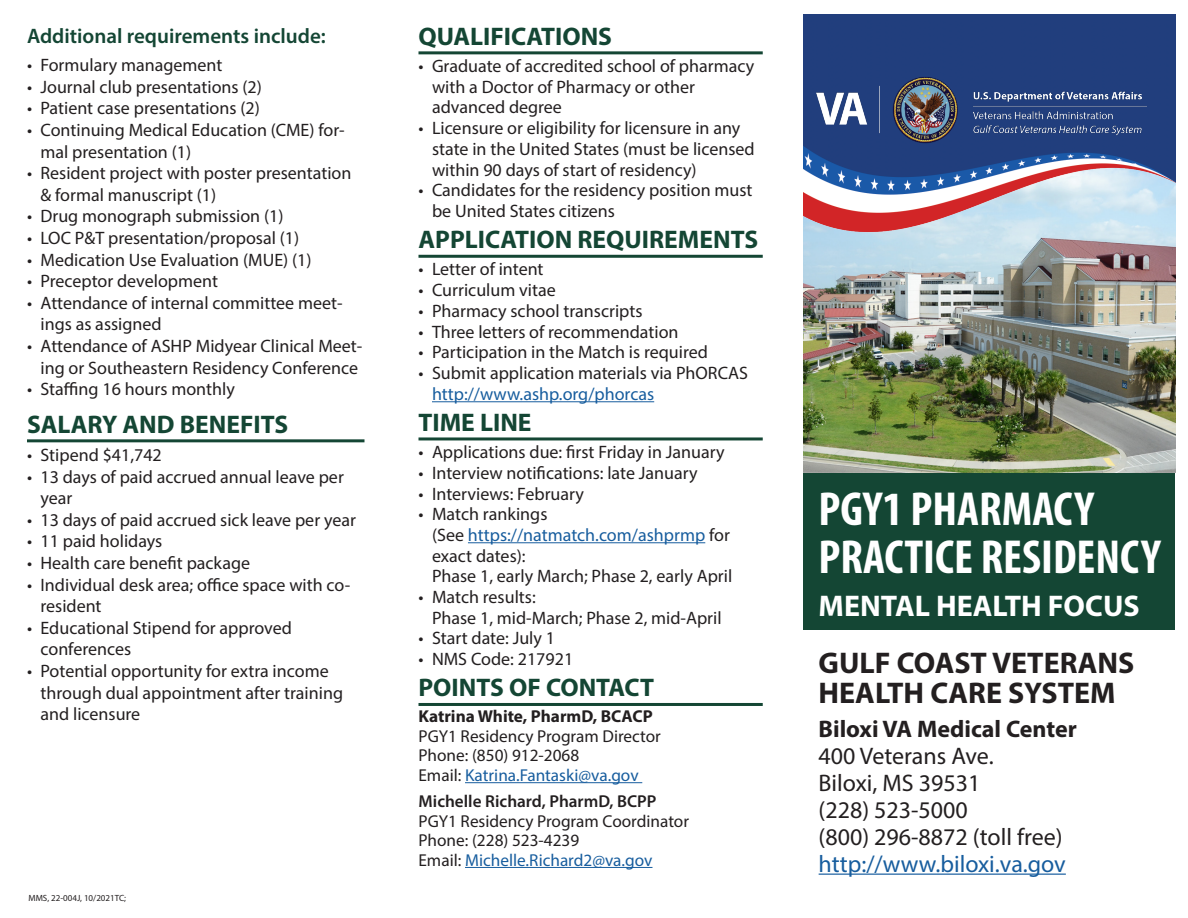
<style>
.page{position:relative;width:1188px;height:918px;background:#fff}
.page>*{position:absolute;margin:0;border:0;box-sizing:border-box;transform-origin:0 0}
.t1{font:700 condensed 48px "Myriad Pro";color:#fff}
.t2{font:700 30px "Myriad Pro";color:#231f20}
.t3{font:700 30px "Myriad Pro";color:#fff}
.t4{font:700 25.5px "Myriad Pro";color:#144634}
.t5{font:24px "Myriad Pro";color:#231f20}
.t6{font:24px "Myriad Pro";color:#175d9e}
.t7{font:700 24px "Myriad Pro";color:#231f20}
.t8{font:600 21px "Myriad Pro";color:#144634}
.t9{font:18px/21.6px "Myriad Pro";color:#231f20}
.t10{font:17.25px "Myriad Pro";color:#231f20}
.t11{font:17.25px "Myriad Pro";color:#175d9e}
.t12{font:600 17.25px "Myriad Pro";color:#231f20}
.t13{font:700 17.25px "Myriad Pro";color:#231f20}
.t14{font:9px "Myriad Pro";color:#231f20}
.s1{color:#175d9e}
.s2{color:#231f20}
</style>
<div class="page">
<div style="left:803px;top:459px;width:372px;height:171px;background:#144634"></div>
<img style="left:803px;top:236px;width:372px;height:236px">
<hr style="left:819px;top:874px;width:247px;height:1px;background:#175d9e">
<hr style="left:27px;top:439px;width:337px;height:3px;background:#144634">
<hr style="left:418px;top:51px;width:345px;height:3px;background:#144634">
<hr style="left:418px;top:255px;width:345px;height:3px;background:#144634">
<hr style="left:432px;top:401px;width:222px;height:1px;background:#175d9e">
<hr style="left:418px;top:437px;width:345px;height:3px;background:#144634">
<hr style="left:468px;top:542px;width:237px;height:1px;background:#175d9e">
<hr style="left:418px;top:703px;width:345px;height:3px;background:#144634">
<hr style="left:465px;top:782px;width:177px;height:1px;background:#175d9e">
<hr style="left:465px;top:867px;width:187px;height:1px;background:#175d9e">
<img style="left:803px;top:14px;width:372px;height:222px">
<img style="left:817px;top:75px;width:330px;height:69px">
<p class="t8" style="left:27px;top:22px;width:300px">Additional requirements include:</p>
<p class="t9" style="left:27px;top:54px;width:197px">• Formulary management</p>
<p class="t9" style="left:27px;top:76px;width:236px">• Journal club presentations (2)</p>
<p class="t9" style="left:27px;top:97px;width:234px">• Patient case presentations (2)</p>
<p class="t9" style="left:40px;top:119px;width:306px;text-indent:-14px">• Continuing Medical Education (CME) for&shy;mal presentation (1)</p>
<p class="t9" style="left:40px;top:162px;width:312px;text-indent:-14px">• Resident project with poster presentation &amp; formal manuscript (1)</p>
<p class="t9" style="left:27px;top:205px;width:258px">• Drug monograph submission (1)</p>
<p class="t9" style="left:27px;top:227px;width:274px">• LOC P&amp;T presentation/proposal (1)</p>
<p class="t9" style="left:27px;top:248px;width:286px">• Medication Use Evaluation (MUE) (1)</p>
<p class="t9" style="left:27px;top:270px;width:193px">• Preceptor development</p>
<p class="t9" style="left:40px;top:292px;width:304px;text-indent:-14px">• Attendance of internal committee meet&shy;ings as assigned</p>
<p class="t9" style="left:27px;top:335px;width:337px;text-align:center">• Attendance of ASHP Midyear Clinical Meet&shy;ing or Southeastern Residency Conference</p>
<p class="t9" style="left:27px;top:378px;width:209px">• Staffing 16 hours monthly</p>
<p class="t4" style="left:27px;top:407px;width:263px">SALARY AND BENEFITS</p>
<p class="t9" style="left:27px;top:444px;width:136px">• Stipend $41,742</p>
<p class="t9" style="left:40px;top:465px;width:305px;text-indent:-14px">• 13 days of paid accrued annual leave per year</p>
<p class="t9" style="left:27px;top:509px;width:330px">• 13 days of paid accrued sick leave per year</p>
<p class="t9" style="left:27px;top:530px;width:137px">• 11 paid holidays</p>
<p class="t9" style="left:27px;top:552px;width:225px">• Health care benefit package</p>
<p class="t9" style="left:40px;top:573px;width:311px;text-indent:-14px">• Individual desk area; office space with co&shy;resident</p>
<p class="t9" style="left:40px;top:617px;width:253px;text-indent:-14px">• Educational Stipend for approved conferences</p>
<p class="t9" style="left:40px;top:660px;width:304px;text-indent:-14px">• Potential opportunity for extra income through dual appointment after training and licensure</p>
<p class="t14" style="left:28px;top:892px;width:99px">MMS, 22-004J, 10/2021TC;</p>
<p class="t4" style="left:418px;top:19px;width:195px">QUALIFICATIONS</p>
<p class="t9" style="left:432px;top:55px;width:324px;line-height:20.7px;text-indent:-14px">• Graduate of accredited school of pharmacy with a Doctor of Pharmacy or other advanced degree</p>
<p class="t9" style="left:432px;top:118px;width:324px;line-height:20.7px;text-indent:-14px">• Licensure or eligibility for licensure in any state in the United States (must be licensed within 90 days of start of residency)</p>
<p class="t9" style="left:432px;top:179px;width:322px;line-height:21px;text-indent:-14px">• Candidates for the residency position must be United States citizens</p>
<p class="t4" style="left:418px;top:223px;width:341px">APPLICATION REQUIREMENTS</p>
<p class="t9" style="left:418px;top:258px;width:127px">• Letter of intent</p>
<p class="t9" style="left:418px;top:279px;width:139px">• Curriculum vitae</p>
<p class="t9" style="left:418px;top:300px;width:226px">• Pharmacy school transcripts</p>
<p class="t9" style="left:418px;top:320px;width:262px">• Three letters of recommendation</p>
<p class="t9" style="left:418px;top:341px;width:291px">• Participation in the Match is required</p>
<p class="t9" style="left:432px;top:362px;width:318px;line-height:21px;text-indent:-14px">• Submit application materials via PhORCAS <span class="s1">http://www.ashp.org/phorcas</span></p>
<p class="t4" style="left:418px;top:406px;width:115px">TIME LINE</p>
<p class="t9" style="left:418px;top:441px;width:308px">• Applications due: first Friday in January</p>
<p class="t9" style="left:418px;top:462px;width:281px">• Interview notifications: late January</p>
<p class="t9" style="left:418px;top:482px;width:167px">• Interviews: February</p>
<p class="t9" style="left:432px;top:504px;width:302px;line-height:20.7px;text-indent:-14px">• Match rankings<br>(See <span class="s1">https://natmatch.com/ashprmp</span> for exact dates):<br>Phase 1, early March; Phase 2, early April</p>
<p class="t9" style="left:432px;top:586px;width:291px;line-height:20.7px;text-indent:-14px">• Match results:<br>Phase 1, mid-March; Phase 2, mid-April</p>
<p class="t9" style="left:418px;top:627px;width:138px">• Start date: July 1</p>
<p class="t9" style="left:418px;top:648px;width:156px">• NMS Code: 217921</p>
<p class="t4" style="left:418px;top:671px;width:237px">POINTS OF CONTACT</p>
<p class="t13" style="left:418px;top:705px;width:236px">Katrina White, PharmD, BCACP</p>
<p class="t10" style="left:418px;top:726px;width:244px">PGY1 Residency Program Director</p>
<p class="t10" style="left:418px;top:745px;width:162px">Phone: (850) 912-2068</p>
<p class="t11" style="left:418px;top:765px;width:222px"><span class="s2">Email:</span> Katrina.Fantaski@va.gov</p>
<p class="t12" style="left:418px;top:790px;width:240px">Michelle Richard, PharmD, BCPP</p>
<p class="t10" style="left:418px;top:810px;width:272px">PGY1 Residency Program Coordinator</p>
<p class="t10" style="left:418px;top:830px;width:162px">Phone: (228) 523-4239</p>
<p class="t11" style="left:418px;top:849px;width:235px"><span class="s2">Email:</span> Michelle.Richard2@va.gov</p>
<p class="t1" style="left:819px;top:479px;width:277px">PGY1 PHARMACY</p>
<p class="t1" style="left:819px;top:527px;width:344px">PRACTICE RESIDENCY</p>
<p class="t3" style="left:819px;top:586px;width:323px">MENTAL HEALTH FOCUS</p>
<p class="t2" style="left:819px;top:643px;width:317px">GULF COAST VETERANS</p>
<p class="t2" style="left:819px;top:673px;width:298px">HEALTH CARE SYSTEM</p>
<p class="t7" style="left:819px;top:713px;width:260px">Biloxi VA Medical Center</p>
<p class="t5" style="left:819px;top:741px;width:177px">400 Veterans Ave.</p>
<p class="t5" style="left:819px;top:768px;width:163px">Biloxi, MS 39531</p>
<p class="t5" style="left:819px;top:795px;width:151px">(228) 523-5000</p>
<p class="t5" style="left:819px;top:822px;width:245px">(800) 296-8872 (toll free)</p>
<p class="t6" style="left:819px;top:849px;width:249px">http://www.biloxi.va.gov</p>
</div>
